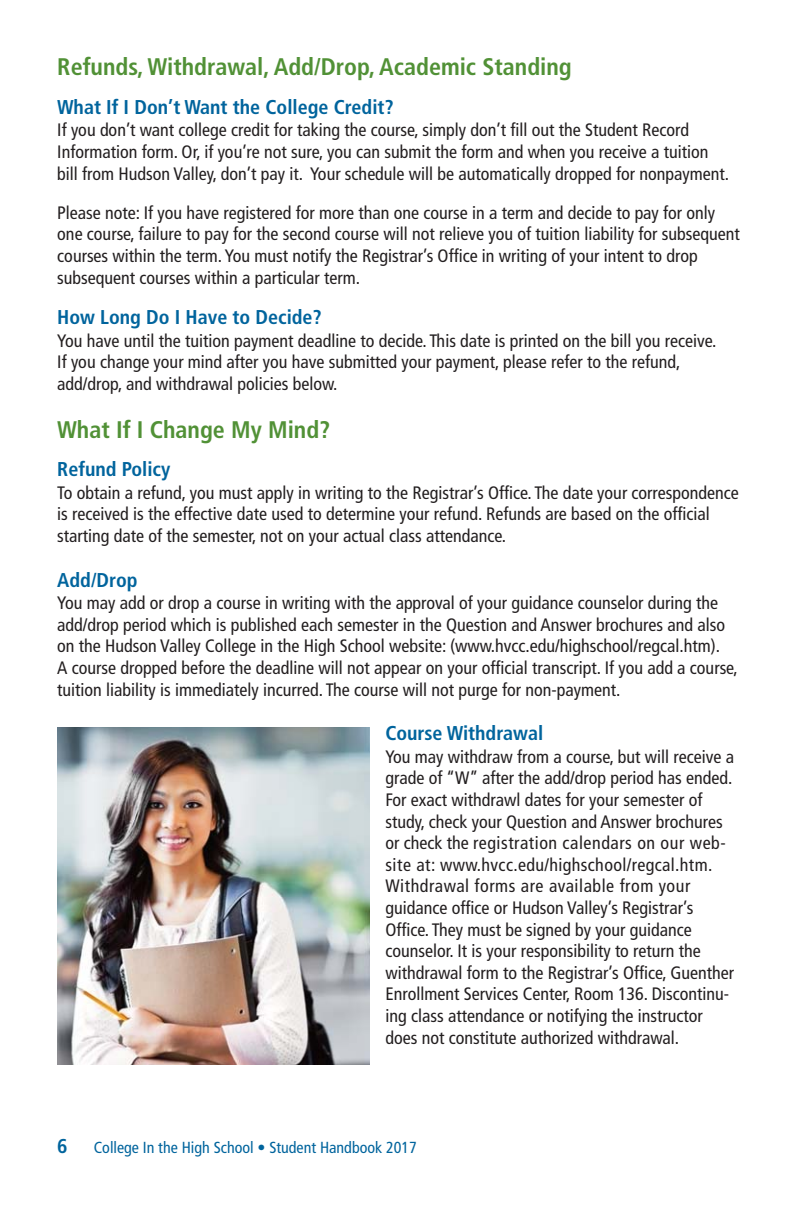
<style>
.page{position:relative;width:792px;height:1224px;background:#fff}
.page>*{position:absolute;margin:0;border:0;box-sizing:border-box;transform-origin:0 0}
.t1{font:700 condensed 24px "Frutiger";color:#519136}
.t2{font:700 condensed 20px "Frutiger";color:#00649d}
.t3{font:condensed 18px/21.6px "Frutiger";color:#231f20}
.t4{font:condensed 16px "Frutiger";color:#00649d}
</style>
<div class="page">
<img style="left:57px;top:728px;width:312px;height:337px">
<h1 class="t1" style="left:57px;top:57px;width:516px">Refunds, Withdrawal, Add/Drop, Academic Standing</h1>
<p class="t2" style="left:57px;top:99px;width:338px">What If I Don’t Want the College Credit?</p>
<p class="t3" style="left:57px;top:121px;width:673px">If you don’t want college credit for taking the course, simply don’t fill out the Student Record<br>Information form. Or, if you’re not sure, you can submit the form and when you receive a tuition bill from Hudson Valley, don’t pay it. Your schedule will be automatically dropped for nonpayment.</p>
<p class="t3" style="left:57px;top:203px;width:684px">Please note: If you have registered for more than one course in a term and decide to pay for only one course, failure to pay for the second course will not relieve you of tuition liability for subsequent courses within the term. You must notify the Registrar’s Office in writing of your intent to drop subsequent courses within a particular term.</p>
<p class="t2" style="left:57px;top:309px;width:266px">How Long Do I Have to Decide?</p>
<p class="t3" style="left:57px;top:331px;width:661px">You have until the tuition payment deadline to decide. This date is printed on the bill you receive.<br>If you change your mind after you have submitted your payment, please refer to the refund, add/drop, and withdrawal policies below.</p>
<h1 class="t1" style="left:57px;top:420px;width:275px">What If I Change My Mind?</h1>
<p class="t2" style="left:57px;top:461px;width:115px">Refund Policy</p>
<p class="t3" style="left:57px;top:483px;width:683px">To obtain a refund, you must apply in writing to the Registrar’s Office. The date your correspondence is received is the effective date used to determine your refund. Refunds are based on the official starting date of the semester, not on your actual class attendance.</p>
<p class="t2" style="left:57px;top:572px;width:82px">Add/Drop</p>
<p class="t3" style="left:57px;top:594px;width:682px">You may add or drop a course in writing with the approval of your guidance counselor during the add/drop period which is published each semester in the Question and Answer brochures and also on the Hudson Valley College in the High School website: (www.hvcc.edu/highschool/regcal.htm).<br>A course dropped before the deadline will not appear on your official transcript. If you add a course, tuition liability is immediately incurred. The course will not purge for non-payment.</p>
<p class="t2" style="left:385px;top:725px;width:159px">Course Withdrawal</p>
<p class="t3" style="left:385px;top:747px;width:350px">You may withdraw from a course, but will receive a grade of “W” after the add/drop period has ended.<br>For exact withdrawl dates for your semester of study, check your Question and Answer brochures or check the registration calendars on our web&shy;site at: www.hvcc.edu/highschool/regcal.htm.<br>Withdrawal forms are available from your guidance office or Hudson Valley’s Registrar’s Office. They must be signed by your guidance counselor. It is your responsibility to return the withdrawal form to the Registrar’s Office, Guenther Enrollment Services Center, Room 136. Discontinu&shy;ing class attendance or notifying the instructor does not constitute authorized withdrawal.</p>
<p class="t2" style="left:57px;top:1138px;width:12px">6</p>
<p class="t4" style="left:94px;top:1141px;width:325px">College In the High School • Student Handbook 2017</p>
</div>
